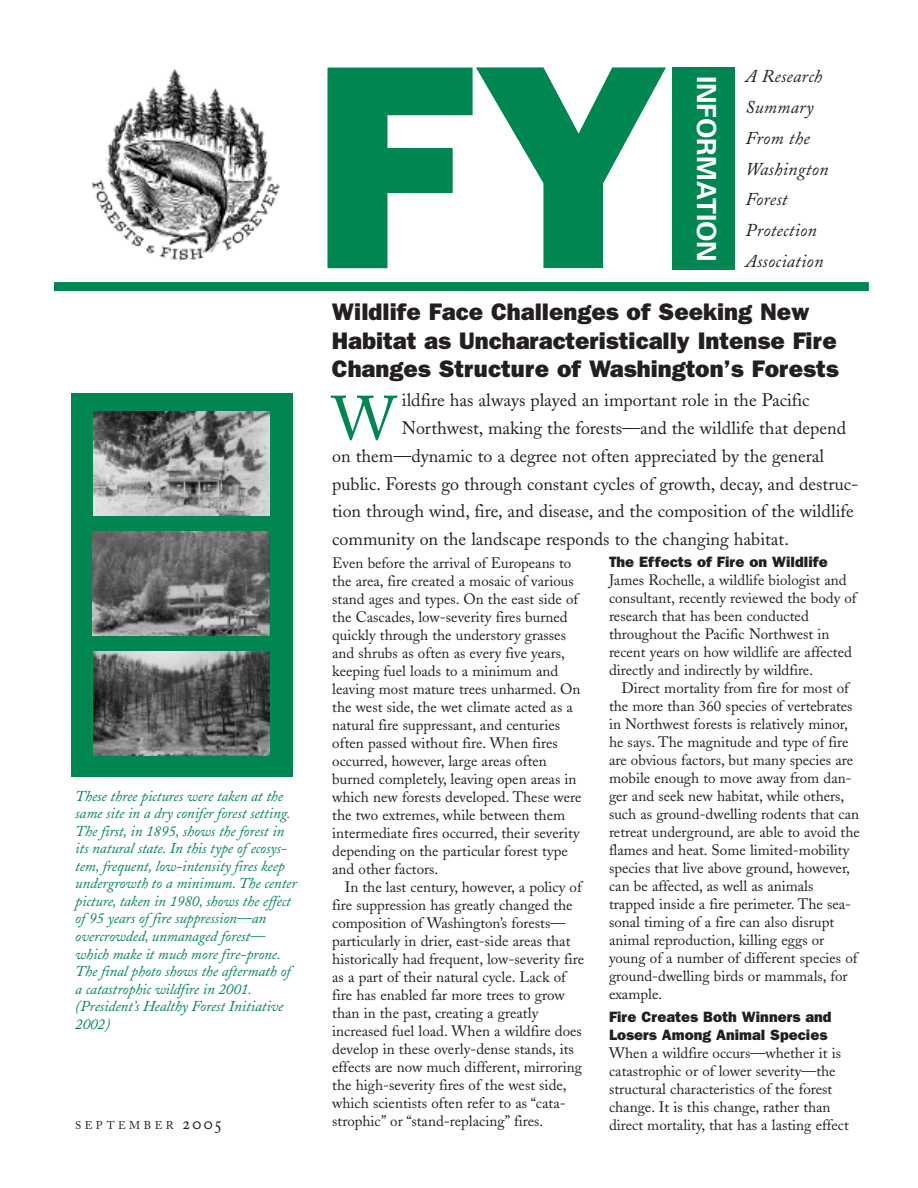
<style>
.page{position:relative;width:918px;height:1188px;background:#fff}
.page>*{position:absolute;margin:0;border:0;box-sizing:border-box;transform-origin:0 0}
.t1{font:800 292.5px "Franklin Gothic";color:#008751}
.t2{font:61.5px "Adobe Caslon";color:#008751}
.t3{font:700 26.25px "Univers";color:#fff}
.t4{font:800 24px/28.5px "Franklin Gothic";color:#231f20}
.t5{font:18px "Adobe Caslon";color:#231f20}
.t6{font:italic 18px/30.8px "Adobe Caslon";letter-spacing:.015em;color:#231f20}
.t7{font:15px/18px "Adobe Caslon";color:#231f20}
.t8{font:italic 15px/17.5px "Adobe Caslon";letter-spacing:-.005em;color:#008751}
.t9{font:800 15px/18px "Franklin Gothic";color:#231f20}
.t10{font:11.25px "Adobe Caslon Regular SC";letter-spacing:.32em;color:#231f20}
.s1{font-size:18px}
</style>
<div class="page">
<div style="left:71px;top:393px;width:222px;height:383px;background:#008751"></div>
<div style="left:54px;top:282px;width:815px;height:9px;background:#008751"></div>
<div style="left:673px;top:67px;width:62px;height:203px;background:#008751"></div>
<img style="left:92px;top:69px;width:188px;height:192px">
<img style="left:92px;top:531px;width:177px;height:105px">
<img style="left:93px;top:412px;width:177px;height:104px">
<img style="left:93px;top:651px;width:177px;height:104px">
<p class="t8" style="left:75px;top:789px;width:223px">These three pictures were taken at the same site in a dry conifer forest setting.<br>The first, in 1895, shows the forest in its natural state. In this type of ecosys&shy;tem, frequent, low-intensity fires keep undergrowth to a minimum. The center picture, taken in 1980, shows the effect of 95 years of fire suppression—an overcrowded, unmanaged forest— which make it much more fire-prone.<br>The final photo shows the aftermath of a catastrophic wildfire in 2001. (President’s Healthy Forest Initiative 2002)</p>
<p class="t10" style="left:75px;top:1121px;width:148px">SEPTEMBER <span class="s1">2005</span></p>
<h1 class="t1" style="left:312px;top:-4px;width:358px">FY</h1>
<p class="t6" style="left:746px;top:64px;width:85px">A Research<br>Summary<br>From the<br>Washington<br>Forest<br>Protection<br>Association</p>
<h3 class="t3" style="left:716px;top:76px;width:188px;rotate:90deg">INFORMATION</h3>
<h3 class="t4" style="left:332px;top:298px;width:508px">Wildlife Face Challenges of Seeking New<br>Habitat as Uncharacteristically Intense Fire<br>Changes Structure of Washington’s Forests</h3>
<p class="t5" style="left:402px;top:394px;width:409px">ildfire has always played an important role in the Pacific</p>
<p class="t5" style="left:402px;top:421px;width:446px">Northwest, making the forests—and the wildlife that depend</p>
<p class="t5" style="left:332px;top:449px;width:494px">on them—dynamic to a degree not often appreciated by the general</p>
<p class="t5" style="left:332px;top:477px;width:528px">public. Forests go through constant cycles of growth, decay, and destruc-</p>
<p class="t5" style="left:332px;top:505px;width:523px">tion through wind, fire, and disease, and the composition of the wildlife</p>
<p class="t5" style="left:332px;top:532px;width:458px">community on the landscape responds to the changing habitat.</p>
<h2 class="t2" style="left:332px;top:396px;width:66px">W</h2>
<p class="t7" style="left:332px;top:556px;width:251px">Even before the arrival of Europeans to the area, fire created a mosaic of various stand ages and types. On the east side of the Cascades, low-severity fires burned quickly through the understory grasses and shrubs as often as every five years, keeping fuel loads to a minimum and leaving most mature trees unharmed. On the west side, the wet climate acted as a natural fire suppressant, and centuries often passed without fire. When fires occurred, however, large areas often burned completely, leaving open areas in which new forests developed. These were the two extremes, while between them intermediate fires occurred, their severity depending on the particular forest type and other factors.</p>
<p class="t7" style="left:332px;top:880px;width:254px;text-indent:13px">In the last century, however, a policy of fire suppression has greatly changed the composition of Washington’s forests— particularly in drier, east-side areas that historically had frequent, low-severity fire as a part of their natural cycle. Lack of fire has enabled far more trees to grow than in the past, creating a greatly increased fuel load. When a wildfire does develop in these overly-dense stands, its effects are now much different, mirroring the high-severity fires of the west side, which scientists often refer to as “cata&shy;strophic” or “stand-replacing” fires.</p>
<p class="t9" style="left:609px;top:553px;width:220px">The Effects of Fire on Wildlife</p>
<p class="t7" style="left:609px;top:573px;width:249px">James Rochelle, a wildlife biologist and consultant, recently reviewed the body of research that has been conducted throughout the Pacific Northwest in recent years on how wildlife are affected directly and indirectly by wildfire.</p>
<p class="t7" style="left:609px;top:681px;width:252px;text-indent:13px">Direct mortality from fire for most of the more than 360 species of vertebrates in Northwest forests is relatively minor, he says. The magnitude and type of fire are obvious factors, but many species are mobile enough to move away from dan&shy;ger and seek new habitat, while others, such as ground-dwelling rodents that can retreat underground, are able to avoid the flames and heat. Some limited-mobility species that live above ground, however, can be affected, as well as animals trapped inside a fire perimeter. The sea&shy;sonal timing of a fire can also disrupt animal reproduction, killing eggs or young of a number of different species of ground-dwelling birds or mammals, for example.</p>
<p class="t9" style="left:609px;top:1008px;width:224px">Fire Creates Both Winners and<br>Losers Among Animal Species</p>
<p class="t7" style="left:609px;top:1046px;width:241px">When a wildfire occurs—whether it is catastrophic or of lower severity—the structural characteristics of the forest change. It is this change, rather than direct mortality, that has a lasting effect</p>
</div>
